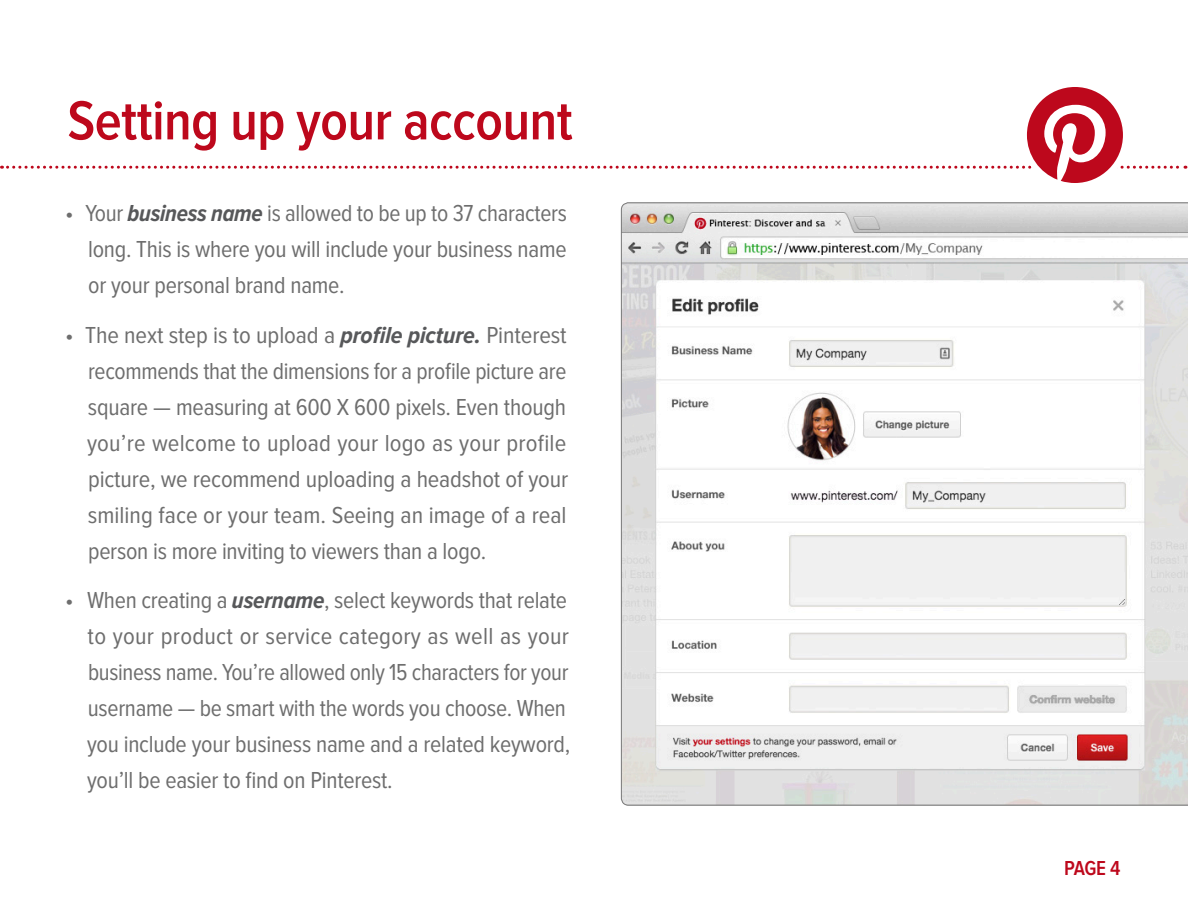
<style>
.page{position:relative;width:1188px;height:918px;background:#fff}
.page>*{position:absolute;margin:0;border:0;box-sizing:border-box;transform-origin:0 0}
.t1{font:600 57px "Proxima Nova Cond";letter-spacing:-.01em;color:#bd081c}
.t2{font:24px/36px "Proxima Nova Cond";letter-spacing:-.01em;color:#6e6e6e;text-align:justify}
.t3{font:600 21px "Proxima Nova Cond";color:#bd081c}
.s1{font-weight:700;font-style:italic;color:#57585a}
</style>
<div class="page">
<svg style="left:2px;top:87px;width:1184px;height:96px"></svg>
<svg style="left:621px;top:202px;width:567px;height:603px"></svg>
<h1 class="t1" style="left:68px;top:89px;width:507px">Setting up your account</h1>
<p class="t2" style="left:88px;top:196px;width:480px;text-indent:-23px">• Your <span class="s1">business name</span> is allowed to be up to 37 characters long. This is where you will include your business name or your personal brand name.</p>
<p class="t2" style="left:87px;top:318px;width:483px;text-indent:-22px">• The next step is to upload a <span class="s1">profile picture.</span> Pinterest recommends that the dimensions for a profile picture are square — measuring at 600 X 600 pixels. Even though you’re welcome to upload your logo as your profile picture, we recommend uploading a headshot of your smiling face or your team. Seeing an image of a real person is more inviting to viewers than a logo.</p>
<p class="t2" style="left:87px;top:583px;width:485px;text-align:left;text-indent:-22px">• When creating a <span class="s1">username</span>, select keywords that relate to your product or service category as well as your business name. You’re allowed only 15 characters for your username — be smart with the words you choose. When you include your business name and a related keyword, you’ll be easier to find on Pinterest.</p>
<p class="t3" style="left:1064px;top:857px;width:58px">Page 4</p>
</div>
